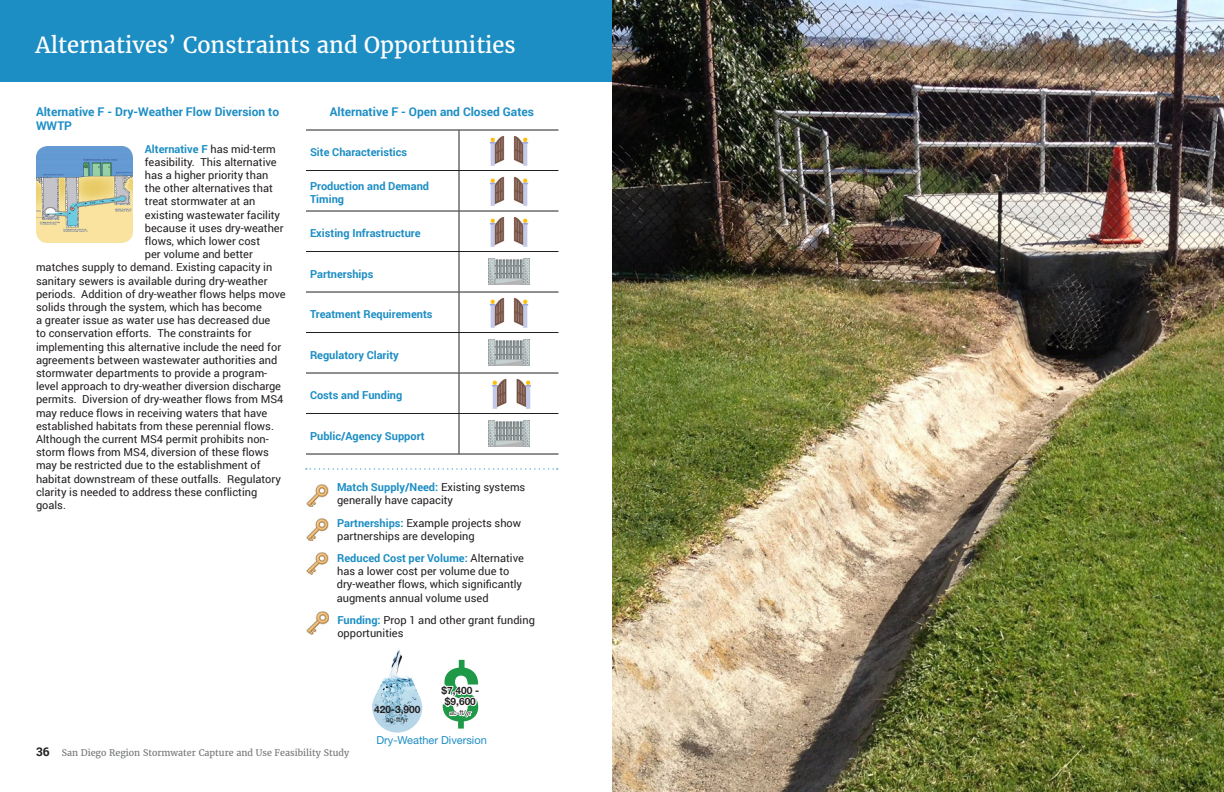
<style>
.page{position:relative;width:1224px;height:792px;background:#fff}
.page>*{position:absolute;margin:0;border:0;box-sizing:border-box;transform-origin:0 0}
.t1{font:22px "Merriweather";color:#fff}
.t2{font:700 12px "Roboto";color:#1d8ec4}
.t3{font:11px/13.2px "Roboto";color:#231f20}
.t4{font:700 11px/13.2px "Roboto";color:#1d8ec4}
.t5{font:11px "Helvetica Neue LT Std";color:#1d8ec4}
.t6{font:700 10.2px/11px "Helvetica Neue LT Std";color:#231f20;text-align:center}
.t7{font:9px "Merriweather";color:#76787b}
.t8{font:6.8px "Helvetica Neue LT Std";color:#231f20}
.s1{font-weight:400;color:#231f20}
.s2{font-weight:700;color:#1d8ec4}
.s3{font-family:"Roboto";font-weight:700;font-size:12px;color:#231f20}
</style>
<div class="page">
<div style="left:0;top:0;width:612px;height:81px;background:#1d8ec4"></div>
<img style="left:306px;top:485px;width:22px;height:22px">
<hr style="left:306px;top:130px;width:153px;height:1px;background:#231f20">
<hr style="left:459px;top:130px;width:99px;height:1px;background:#231f20">
<hr style="left:459px;top:130px;width:1px;height:40px;background:#231f20">
<hr style="left:306px;top:170px;width:153px;height:1px;background:#231f20">
<hr style="left:459px;top:170px;width:99px;height:1px;background:#231f20">
<hr style="left:459px;top:171px;width:1px;height:40px;background:#231f20">
<hr style="left:306px;top:211px;width:153px;height:1px;background:#231f20">
<hr style="left:459px;top:211px;width:99px;height:1px;background:#231f20">
<hr style="left:459px;top:211px;width:1px;height:40px;background:#231f20">
<hr style="left:306px;top:251px;width:153px;height:1px;background:#231f20">
<hr style="left:459px;top:251px;width:99px;height:1px;background:#231f20">
<hr style="left:459px;top:252px;width:1px;height:40px;background:#231f20">
<hr style="left:306px;top:292px;width:153px;height:1px;background:#231f20">
<hr style="left:459px;top:292px;width:99px;height:1px;background:#231f20">
<hr style="left:459px;top:292px;width:1px;height:40px;background:#231f20">
<hr style="left:306px;top:332px;width:153px;height:1px;background:#231f20">
<hr style="left:459px;top:332px;width:99px;height:1px;background:#231f20">
<hr style="left:459px;top:333px;width:1px;height:40px;background:#231f20">
<hr style="left:306px;top:373px;width:153px;height:1px;background:#231f20">
<hr style="left:459px;top:373px;width:99px;height:1px;background:#231f20">
<hr style="left:459px;top:373px;width:1px;height:40px;background:#231f20">
<hr style="left:306px;top:413px;width:153px;height:1px;background:#231f20">
<hr style="left:459px;top:413px;width:99px;height:1px;background:#231f20">
<hr style="left:459px;top:414px;width:1px;height:40px;background:#231f20">
<hr style="left:306px;top:454px;width:153px;height:1px;background:#231f20">
<hr style="left:459px;top:454px;width:99px;height:1px;background:#231f20">
<img style="left:489px;top:135px;width:39px;height:31px">
<img style="left:489px;top:176px;width:39px;height:30px">
<img style="left:489px;top:216px;width:39px;height:31px">
<img style="left:488px;top:259px;width:41px;height:26px">
<img style="left:489px;top:297px;width:39px;height:31px">
<img style="left:488px;top:340px;width:41px;height:26px">
<img style="left:492px;top:378px;width:39px;height:31px">
<img style="left:488px;top:421px;width:41px;height:26px">
<img style="left:36px;top:146px;width:96px;height:96px">
<svg style="left:306px;top:468px;width:252px;height:2px"></svg>
<img style="left:306px;top:519px;width:22px;height:22px">
<img style="left:306px;top:552px;width:22px;height:22px">
<img style="left:306px;top:612px;width:22px;height:22px">
<img style="left:612px;top:0;width:612px;height:792px">
<img style="left:372px;top:649px;width:50px;height:84px">
<svg style="left:442px;top:660px;width:37px;height:69px"></svg>
<h1 class="t1" style="left:36px;top:31px;width:482px">Alternatives’ Constraints and Opportunities</h1>
<p class="t2" style="left:36px;top:103px;width:245px">Alternative F - Dry-Weather Flow Diversion to</p>
<p class="t2" style="left:330px;top:103px;width:206px">Alternative F - Open and Closed Gates</p>
<p class="t2" style="left:36px;top:117px;width:38px">WWTP</p>
<p class="t4" style="left:145px;top:142px;width:133px">Alternative F <span class="s1">has mid-term</span></p>
<p class="t3" style="left:145px;top:155px;width:133px">feasibility. This alternative</p>
<p class="t3" style="left:145px;top:168px;width:125px">has a higher priority than</p>
<p class="t3" style="left:145px;top:181px;width:130px">the other alternatives that</p>
<p class="t3" style="left:145px;top:194px;width:112px">treat stormwater at an</p>
<p class="t3" style="left:145px;top:208px;width:137px">existing wastewater facility</p>
<p class="t3" style="left:145px;top:221px;width:140px">because it uses dry-weather</p>
<p class="t3" style="left:145px;top:234px;width:117px">flows, which lower cost</p>
<p class="t3" style="left:145px;top:247px;width:110px">per volume and better</p>
<p class="t3" style="left:36px;top:260px;width:238px">matches supply to demand. Existing capacity in</p>
<p class="t3" style="left:36px;top:274px;width:233px">sanitary sewers is available during dry-weather</p>
<p class="t3" style="left:36px;top:287px;width:251px">periods. Addition of dry-weather flows helps move</p>
<p class="t3" style="left:36px;top:300px;width:228px">solids through the system, which has become</p>
<p class="t3" style="left:36px;top:313px;width:236px">a greater issue as water use has decreased due</p>
<p class="t3" style="left:36px;top:326px;width:217px">to conservation efforts. The constraints for</p>
<p class="t3" style="left:36px;top:340px;width:247px">implementing this alternative include the need for</p>
<p class="t3" style="left:36px;top:353px;width:243px">agreements between wastewater authorities and</p>
<p class="t3" style="left:36px;top:366px;width:233px">stormwater departments to provide a program-</p>
<p class="t3" style="left:36px;top:379px;width:247px">level approach to dry-weather diversion discharge</p>
<p class="t3" style="left:36px;top:392px;width:249px">permits. Diversion of dry-weather flows from MS4</p>
<p class="t3" style="left:36px;top:406px;width:233px">may reduce flows in receiving waters that have</p>
<p class="t3" style="left:36px;top:419px;width:239px">established habitats from these perennial flows.</p>
<p class="t3" style="left:36px;top:432px;width:234px">Although the current MS4 permit prohibits non-</p>
<p class="t3" style="left:36px;top:445px;width:234px">storm flows from MS4, diversion of these flows</p>
<p class="t3" style="left:36px;top:458px;width:226px">may be restricted due to the establishment of</p>
<p class="t3" style="left:36px;top:472px;width:246px">habitat downstream of these outfalls. Regulatory</p>
<p class="t3" style="left:36px;top:485px;width:223px">clarity is needed to address these conflicting</p>
<p class="t3" style="left:36px;top:498px;width:32px">goals.</p>
<p class="t4" style="left:310px;top:145px;width:99px">Site Characteristics</p>
<p class="t4" style="left:310px;top:179px;width:121px">Production and Demand<br>Timing</p>
<p class="t4" style="left:310px;top:226px;width:112px">Existing Infrastructure</p>
<p class="t4" style="left:310px;top:267px;width:65px">Partnerships</p>
<p class="t4" style="left:310px;top:307px;width:124px">Treatment Requirements</p>
<p class="t4" style="left:310px;top:348px;width:90px">Regulatory Clarity</p>
<p class="t4" style="left:310px;top:388px;width:94px">Costs and Funding</p>
<p class="t4" style="left:310px;top:429px;width:116px">Public/Agency Support</p>
<p class="t3" style="left:337px;top:480px;width:190px"><span class="s2">Match Supply/Need:</span> Existing systems generally have capacity</p>
<p class="t3" style="left:337px;top:516px;width:186px"><span class="s2">Partnerships:</span> Example projects show partnerships are developing</p>
<p class="t3" style="left:337px;top:551px;width:189px"><span class="s2">Reduced Cost per Volume:</span> Alternative has a lower cost per volume due to dry-weather flows, which significantly augments annual volume used</p>
<p class="t3" style="left:337px;top:613px;width:199px"><span class="s2">Funding:</span> Prop 1 and other grant funding opportunities</p>
<p class="t7" style="left:36px;top:747px;width:315px"><span class="s3">36</span> San Diego Region Stormwater Capture and Use Feasibility Study</p>
<p class="t6" style="left:441px;top:685px;width:39px">$7,400 - $9,600</p>
<p class="t8" style="left:449px;top:709px;width:23px">ac-ft/yr</p>
<p class="t6" style="left:374px;top:704px;width:48px">420-3,900</p>
<p class="t8" style="left:386px;top:715px;width:23px">ac-ft/yr</p>
<p class="t5" style="left:376px;top:734px;width:112px">Dry-Weather Diversion</p>
</div>
